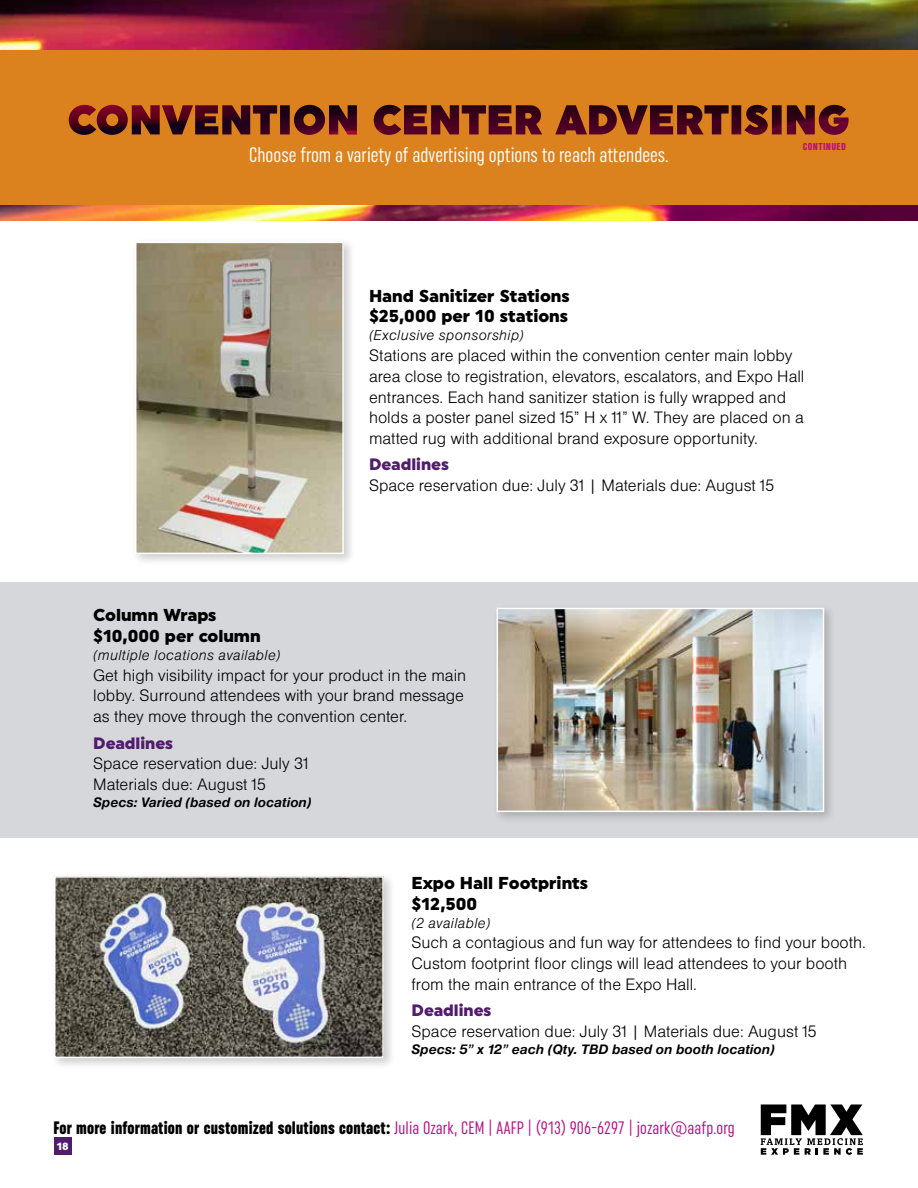
<style>
.page{position:relative;width:918px;height:1188px;background:#fff}
.page>*{position:absolute;margin:0;border:0;box-sizing:border-box;transform-origin:0 0}
.t1{font:extra-condensed 21px "Uniform";color:#fff}
.t2{font:extra-condensed 18px "Uniform";letter-spacing:.01em;color:#ba0e82}
.t3{font:17.25px/20.7px "Nimbus San D Ligh";color:#000}
.t4{font:900 17.25px/20.7px "Uniform";color:#000}
.t5{font:900 16.5px "Uniform";color:#511c6c}
.t6{font:15px "Nimbus San D Ligh Ital";letter-spacing:.025em;color:#000}
.t7{font:italic 700 14.25px "Nimbus San D";color:#000}
.t8{font:10.5px "Nimbus San D Blac Cond";letter-spacing:.035em;color:#ba0e82}
.t9{font:900 10.5px "Uniform";color:#fff}
.s1{font-weight:900;color:#000}
</style>
<div class="page">
<div style="left:54px;top:1137px;width:17px;height:18px;background:#511c6c"></div>
<div style="left:50px;top:872px;width:346px;height:198px;background:#000;opacity:.2"></div>
<img style="left:57px;top:879px;width:324px;height:176px">
<div style="left:54px;top:876px;width:330px;height:182px;border:2px solid #fff"></div>
<div style="left:0;top:582px;width:918px;height:256px;background:#d6d7da"></div>
<div style="left:492px;top:603px;width:344px;height:221px;background:#000;opacity:.2"></div>
<img style="left:500px;top:611px;width:321px;height:198px">
<div style="left:497px;top:608px;width:327px;height:204px;border:2px solid #fff"></div>
<svg style="left:761px;top:1104px;width:102px;height:51px"></svg>
<div style="left:131px;top:237px;width:225px;height:329px;background:#000;opacity:.2"></div>
<img style="left:138px;top:245px;width:203px;height:306px">
<div style="left:135px;top:242px;width:209px;height:312px;border:2px solid #fff"></div>
<img style="left:0;top:0;width:918px;height:220px">
<svg style="left:0;top:51px;width:918px;height:153px;fill:#db821f"></svg>
<p class="t1" style="left:249px;top:142px;width:421px">Choose from a variety of advertising options to reach attendees.</p>
<p class="t8" style="left:803px;top:141px;width:45px">CONTINUED</p>
<p class="t4" style="left:369px;top:285px;width:202px">Hand Sanitizer Stations $25,000 per 10 stations</p>
<p class="t6" style="left:369px;top:327px;width:156px">(Exclusive sponsorship)</p>
<p class="t3" style="left:369px;top:345px;width:437px">Stations are placed within the convention center main lobby area close to registration, elevators, escalators, and Expo Hall entrances. Each hand sanitizer station is fully wrapped and holds a poster panel sized 15” H x 11” W. They are placed on a matted rug with additional brand exposure opportunity.</p>
<p class="t5" style="left:369px;top:455px;width:82px">Deadlines</p>
<p class="t3" style="left:369px;top:475px;width:407px">Space reservation due: July 31 | Materials due: August 15</p>
<p class="t4" style="left:93px;top:605px;width:169px">Column Wraps $10,000 per column</p>
<p class="t6" style="left:93px;top:647px;width:189px">(multiple locations available)</p>
<p class="t3" style="left:93px;top:664px;width:375px">Get high visibility impact for your product in the main lobby. Surround attendees with your brand message as they move through the convention center.</p>
<p class="t5" style="left:93px;top:733px;width:82px">Deadlines</p>
<p class="t3" style="left:93px;top:753px;width:217px">Space reservation due: July 31<br>Materials due: August 15</p>
<p class="t7" style="left:93px;top:795px;width:220px">Specs: Varied (based on location)</p>
<p class="t4" style="left:411px;top:872px;width:178px">Expo Hall Footprints $12,500</p>
<p class="t6" style="left:411px;top:915px;width:80px">(2 available)</p>
<p class="t3" style="left:411px;top:932px;width:456px">Such a contagious and fun way for attendees to find your booth.<br>Custom footprint floor clings will lead attendees to your booth from the main entrance of the Expo Hall.</p>
<p class="t5" style="left:411px;top:1001px;width:82px">Deadlines</p>
<p class="t3" style="left:411px;top:1021px;width:407px">Space reservation due: July 31 | Materials due: August 15</p>
<p class="t7" style="left:411px;top:1042px;width:365px">Specs: 5” x 12” each (Qty. TBD based on booth location)</p>
<p class="t2" style="left:53px;top:1117px;width:683px"><span class="s1">For more information or customized solutions contact:</span> Julia Ozark, CEM | AAFP | (913) 906-6297 | jozark@aafp.org</p>
<p class="t9" style="left:57px;top:1140px;width:13px">18</p>
</div>
